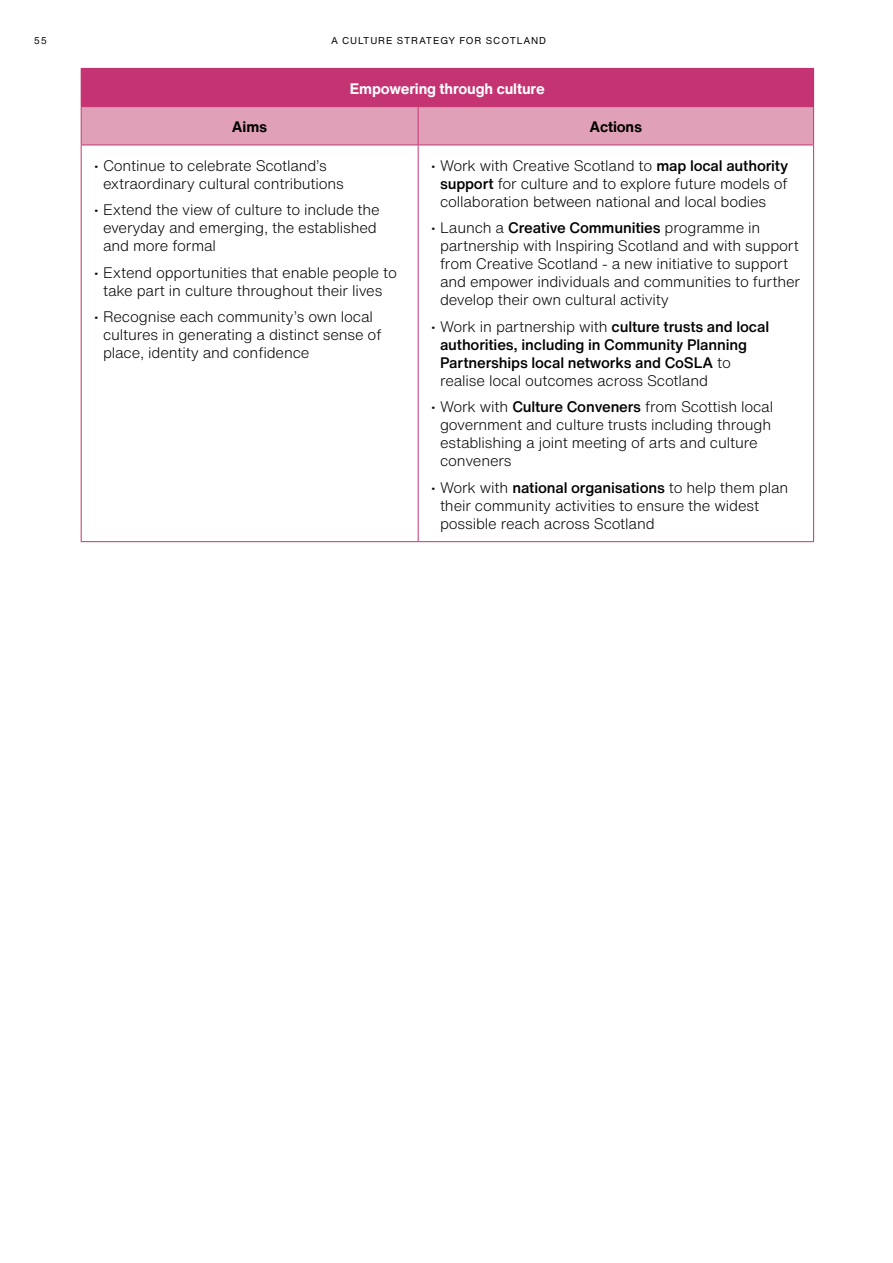
<style>
.page{position:relative;width:893px;height:1263px;background:#fff}
.page>*{position:absolute;margin:0;border:0;box-sizing:border-box;transform-origin:0 0}
.t1{font:300 15px/18px "Helvetica Now Text";letter-spacing:-.01em;color:#000}
.t2{font:500 15px/18px "Helvetica Now Text";letter-spacing:-.01em;color:#000}
.t3{font:700 15px "Helvetica Now Text";letter-spacing:-.01em;color:#fff}
.t4{font:700 15px "Helvetica Now Text";letter-spacing:-.01em;color:#000}
.t5{font:9.75px "Helvetica Now Text";letter-spacing:.09em;color:#000}
.t6{font:9.75px "Helvetica Now Text";color:#0a0d0d}
.s1{font-weight:500}
.s2{font-weight:300}
</style>
<div class="page">
<div style="left:81px;top:68px;width:733px;height:39px;background:#c43472"></div>
<div style="left:82px;top:107px;width:731px;height:38px;background:#e0a1b8"></div>
<hr style="left:81px;top:107px;width:1px;height:38px;background:#c43472">
<hr style="left:81px;top:145px;width:1px;height:396px;background:#c43472">
<hr style="left:81px;top:145px;width:337px;height:1px;background:#c43472">
<hr style="left:418px;top:145px;width:396px;height:1px;background:#c43472">
<hr style="left:418px;top:107px;width:1px;height:38px;background:#c43472">
<hr style="left:813px;top:107px;width:1px;height:38px;background:#c43472">
<hr style="left:418px;top:145px;width:1px;height:396px;background:#c43472">
<hr style="left:813px;top:145px;width:1px;height:396px;background:#c43472">
<hr style="left:81px;top:541px;width:337px;height:1px;background:#c43472">
<hr style="left:418px;top:541px;width:396px;height:1px;background:#c43472">
<p class="t6" style="left:34px;top:33px;width:15px">55</p>
<p class="t5" style="left:331px;top:33px;width:217px">A CULTURE STRATEGY FOR SCOTLAND</p>
<p class="t3" style="left:350px;top:77px;width:196px">Empowering through culture</p>
<p class="t4" style="left:232px;top:116px;width:37px">Aims</p>
<p class="t4" style="left:589px;top:116px;width:54px">Actions</p>
<p class="t1" style="left:103px;top:156px;width:242px;text-indent:-9px">• Continue to celebrate Scotland’s extraordinary cultural contributions</p>
<p class="t1" style="left:103px;top:200px;width:278px;text-indent:-9px">• Extend the view of culture to include the everyday and emerging, the established and more formal</p>
<p class="t1" style="left:94px;top:263px;width:305px;text-align:center">• Extend opportunities that enable people to take part in culture throughout their lives</p>
<p class="t1" style="left:103px;top:307px;width:280px;text-indent:-9px">• Recognise each community’s own local cultures in generating a distinct sense of place, identity and confidence</p>
<p class="t1" style="left:440px;top:156px;width:350px;text-align:justify;text-indent:-9px">• Work with Creative Scotland to <span class="s1">map local authority support</span> for culture and to explore future models of collaboration between national and local bodies</p>
<p class="t1" style="left:440px;top:218px;width:362px;text-indent:-9px">• Launch a <span class="s1">Creative Communities</span> programme in partnership with Inspiring Scotland and with support from Creative Scotland - a new initiative to support and empower individuals and communities to further develop their own cultural activity</p>
<p class="t2" style="left:440px;top:317px;width:331px;text-indent:-9px"><span class="s2">• Work in partnership with</span> culture trusts and local authorities, including in Community Planning Partnerships local networks and CoSLA <span class="s2">to realise local outcomes across Scotland</span></p>
<p class="t1" style="left:440px;top:397px;width:335px;text-indent:-9px">• Work with <span class="s1">Culture Conveners</span> from Scottish local government and culture trusts including through establishing a joint meeting of arts and culture conveners</p>
<p class="t1" style="left:440px;top:478px;width:350px;text-indent:-9px">• Work with <span class="s1">national organisations</span> to help them plan their community activities to ensure the widest possible reach across Scotland</p>
</div>
